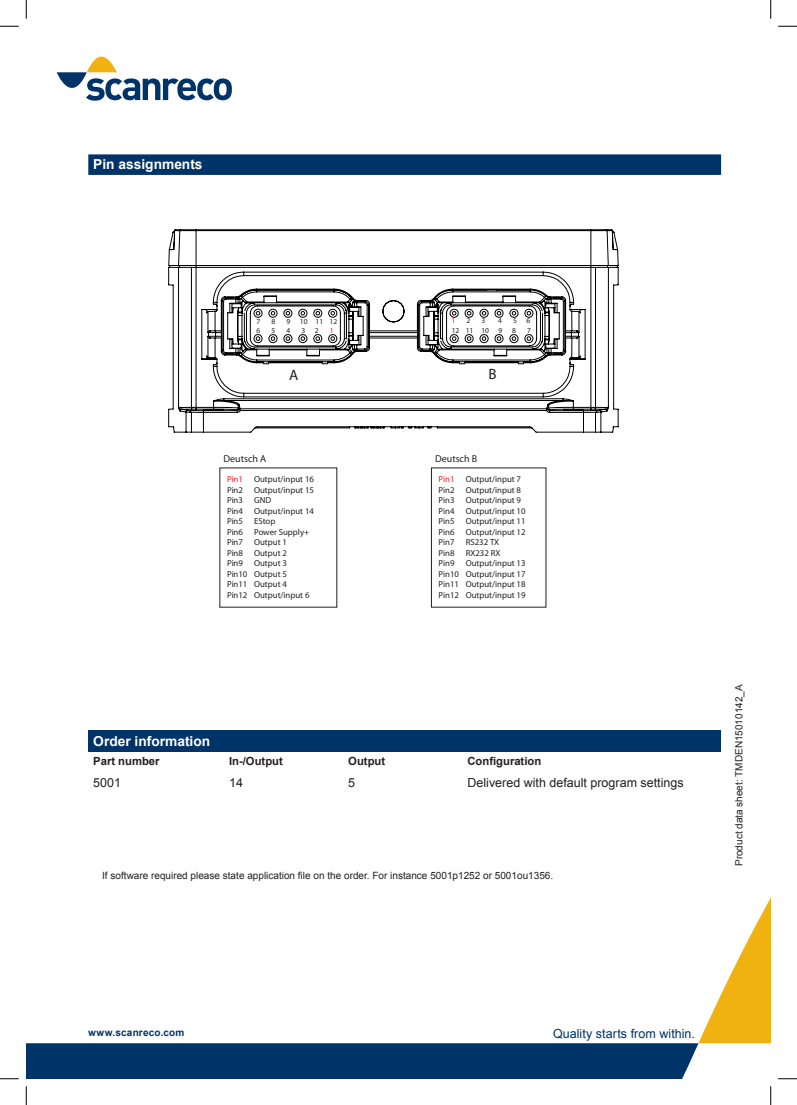
<style>
.page{position:relative;width:797px;height:1105px;background:#fff}
.page>*{position:absolute;margin:0;border:0;box-sizing:border-box;transform-origin:0 0}
.t1{font:15px "Myriad Pro";color:#231f20}
.t2{font:700 13.75px "Arial";color:#fff}
.t3{font:12.5px "Arial";color:#231f20}
.t4{font:12.5px "Arial";letter-spacing:.005em;color:#003367}
.t5{font:700 11.25px "Arial";color:#231f20}
.t6{font:10px "Arial";color:#231f20}
.t7{font:700 10px "Arial";letter-spacing:.02em;color:#003367}
.t8{font:10px "Myriad Pro";color:#231f20}
.t9{font:8.75px/10.5px "Myriad Pro";color:#231f20}
.t10{font:8.75px "Myriad Pro";color:#ee1d23}
.t11{font:7.5px "Myriad Pro";color:#231f20}
.t12{font:7.5px "Myriad Pro";color:#ee1d23}
</style>
<div class="page">
<svg style="left:26px;top:899px;width:744px;height:180px"></svg>
<svg style="left:57px;top:57px;width:175px;height:44px"></svg>
<svg style="left:88px;top:154px;width:633px;height:21px;background:#06376a"></svg>
<div style="left:88px;top:730px;width:633px;height:22px;background:#003367"></div>
<svg style="left:168px;top:229px;width:451px;height:204px"></svg>
<svg style="left:0;top:25px;width:19px;height:2px"></svg>
<svg style="left:778px;top:25px;width:19px;height:2px"></svg>
<svg style="left:0;top:1078px;width:19px;height:1px"></svg>
<svg style="left:778px;top:1078px;width:19px;height:1px"></svg>
<svg style="left:25px;top:0;width:2px;height:19px"></svg>
<svg style="left:25px;top:1086px;width:2px;height:19px"></svg>
<svg style="left:770px;top:0;width:1px;height:19px"></svg>
<svg style="left:770px;top:1086px;width:1px;height:19px"></svg>
<p class="t2" style="left:93px;top:155px;width:111px">Pin assignments</p>
<p class="t11" style="left:256px;top:317px;width:5px">7</p>
<p class="t11" style="left:271px;top:317px;width:5px">8</p>
<p class="t11" style="left:286px;top:317px;width:5px">9</p>
<p class="t11" style="left:300px;top:317px;width:39px">10 11 12</p>
<p class="t11" style="left:256px;top:326px;width:5px">6</p>
<p class="t11" style="left:271px;top:326px;width:5px">5</p>
<p class="t11" style="left:286px;top:326px;width:5px">4</p>
<p class="t11" style="left:301px;top:326px;width:5px">3</p>
<p class="t11" style="left:315px;top:326px;width:5px">2</p>
<p class="t12" style="left:330px;top:326px;width:5px">1</p>
<p class="t12" style="left:451px;top:316px;width:5px">1</p>
<p class="t11" style="left:466px;top:316px;width:5px">2</p>
<p class="t11" style="left:481px;top:316px;width:5px">3</p>
<p class="t11" style="left:498px;top:316px;width:5px">4</p>
<p class="t11" style="left:513px;top:316px;width:5px">5</p>
<p class="t11" style="left:526px;top:316px;width:5px">6</p>
<p class="t11" style="left:451px;top:326px;width:39px">12 11 10</p>
<p class="t11" style="left:498px;top:326px;width:5px">9</p>
<p class="t11" style="left:512px;top:326px;width:5px">8</p>
<p class="t11" style="left:527px;top:326px;width:5px">7</p>
<h1 class="t1" style="left:289px;top:366px;width:11px">A</h1>
<h1 class="t1" style="left:488px;top:365px;width:10px">B</h1>
<p class="t8" style="left:223px;top:452px;width:44px">Deutsch A</p>
<p class="t8" style="left:435px;top:452px;width:44px">Deutsch B</p>
<p class="t10" style="left:227px;top:474px;width:17px">Pin1</p>
<p class="t9" style="left:227px;top:484px;width:22px">Pin2<br>Pin3<br>Pin4<br>Pin5<br>Pin6<br>Pin7<br>Pin8<br>Pin9<br>Pin10<br>Pin11<br>Pin12</p>
<p class="t9" style="left:254px;top:474px;width:61px">Output/input 16<br>Output/input 15<br>GND<br>Output/input 14<br>EStop<br>Power Supply+<br>Output 1<br>Output 2<br>Output 3<br>Output 5<br>Output 4<br>Output/input 6</p>
<p class="t10" style="left:438px;top:474px;width:17px">Pin1</p>
<p class="t9" style="left:438px;top:484px;width:22px">Pin2<br>Pin3<br>Pin4<br>Pin5<br>Pin6<br>Pin7<br>Pin8<br>Pin9<br>Pin10<br>Pin11<br>Pin12</p>
<p class="t9" style="left:465px;top:474px;width:61px">Output/input 7<br>Output/input 8<br>Output/input 9<br>Output/input 10<br>Output/input 11<br>Output/input 12<br>RS232 TX<br>RX232 RX<br>Output/input 13<br>Output/input 17<br>Output/input 18<br>Output/input 19</p>
<p class="t2" style="left:93px;top:731px;width:118px">Order information</p>
<p class="t5" style="left:93px;top:753px;width:68px">Part number</p>
<p class="t5" style="left:229px;top:753px;width:55px">In-/Output</p>
<p class="t5" style="left:348px;top:753px;width:38px">Output</p>
<p class="t5" style="left:467px;top:753px;width:75px">Configuration</p>
<p class="t3" style="left:93px;top:775px;width:29px">5001</p>
<p class="t3" style="left:229px;top:775px;width:15px">14</p>
<p class="t3" style="left:348px;top:775px;width:8px">5</p>
<p class="t3" style="left:467px;top:775px;width:218px">Delivered with default program settings</p>
<p class="t6" style="left:102px;top:869px;width:452px">If software required please state application file on the order. For instance 5001p1252 or 5001ou1356.</p>
<p class="t6" style="left:732px;top:866px;width:183px;rotate:-90deg">Product data sheet: TMDEN15010142_A</p>
<p class="t7" style="left:88px;top:1026px;width:98px">www.scanreco.com</p>
<p class="t4" style="left:553px;top:1026px;width:143px">Quality starts from within.</p>
</div>
